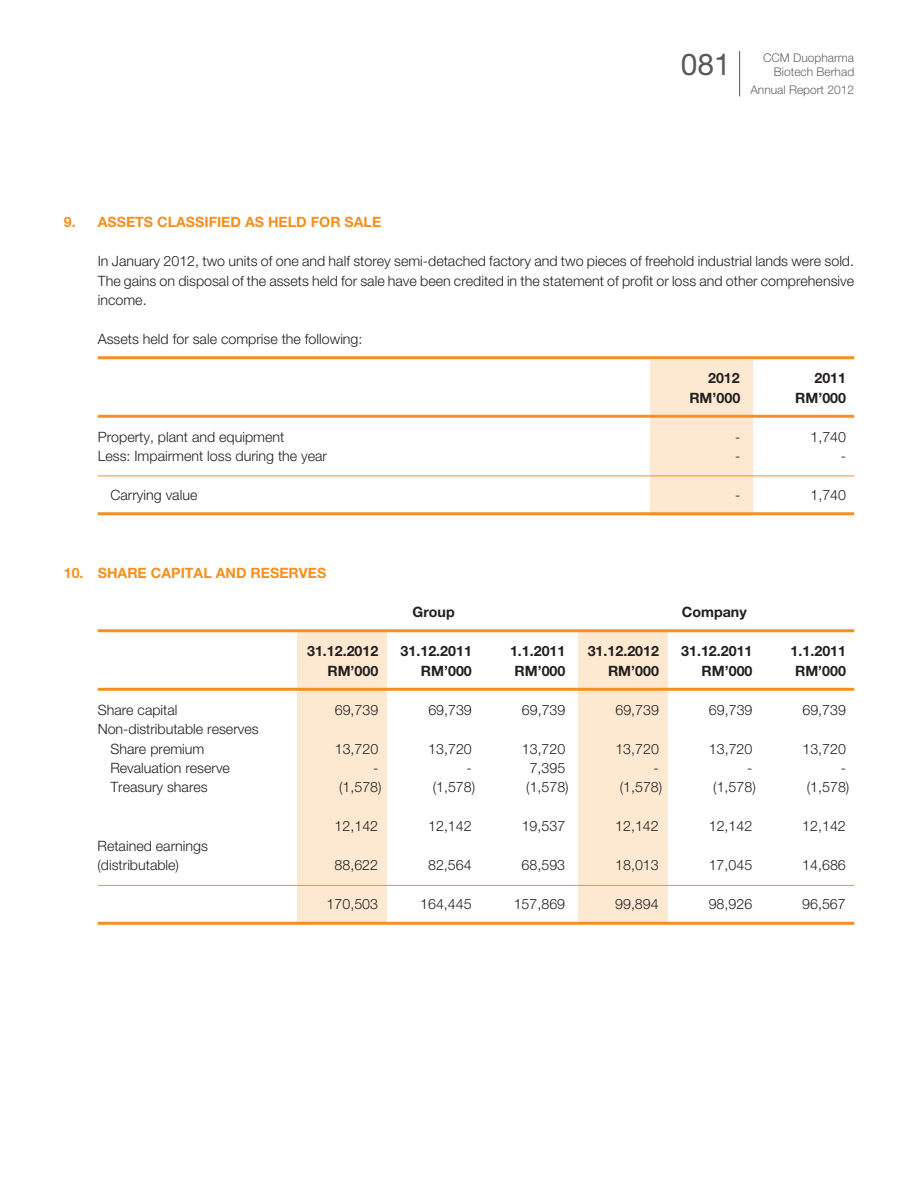
<style>
.page{position:relative;width:918px;height:1188px;background:#fff}
.page>*{position:absolute;margin:0;border:0;box-sizing:border-box;transform-origin:0 0}
.t1{font:30px "Helvetica Neue LT Std";color:#58595b}
.t2{font:300 14.25px/19.5px "Helvetica Neue LT Std";color:#231f20;text-align:justify}
.t3{font:700 14.25px "Helvetica Neue LT Std";color:#231f20}
.t4{font:700 14.25px "Helvetica Neue LT Std";color:#f78f1e}
.t5{font:300 12px/14.4px "Helvetica Neue LT Std";color:#636467;text-align:right}
</style>
<div class="page">
<div style="left:650px;top:360px;width:102px;height:155px;background:#fde9d2"></div>
<div style="left:578px;top:632px;width:90px;height:291px;background:#fde9d2"></div>
<div style="left:298px;top:632px;width:89px;height:291px;background:#fde9d2"></div>
<hr style="left:98px;top:356px;width:756px;height:3px;background:#f78f1e">
<hr style="left:98px;top:415px;width:756px;height:3px;background:#f78f1e">
<hr style="left:98px;top:476px;width:756px;height:1px;background:#f78f1e">
<hr style="left:98px;top:512px;width:756px;height:3px;background:#f78f1e">
<hr style="left:98px;top:629px;width:756px;height:3px;background:#f78f1e">
<hr style="left:98px;top:688px;width:756px;height:3px;background:#f78f1e">
<hr style="left:98px;top:885px;width:756px;height:1px;background:#f78f1e">
<hr style="left:98px;top:922px;width:756px;height:3px;background:#f78f1e">
<hr style="left:739px;top:51px;width:1px;height:45px;background:#58595b">
<h1 class="t1" style="left:681px;top:46px;width:52px">081</h1>
<p class="t5" style="left:763px;top:50px;width:93px">CCM Duopharma<br>Biotech Berhad</p>
<p class="t5" style="left:750px;top:82px;width:105px">Annual Report 2012</p>
<p class="t4" style="left:64px;top:213px;width:319px">9. ASSETS CLASSIFIED AS HELD FOR SALE</p>
<p class="t2" style="left:98px;top:251px;width:758px">In January 2012, two units of one and half storey semi-detached factory and two pieces of freehold industrial lands were sold.<br>The gains on disposal of the assets held for sale have been credited in the statement of profit or loss and other comprehensive income.</p>
<p class="t2" style="left:98px;top:329px;width:266px">Assets held for sale comprise the following:</p>
<p class="t3" style="left:708px;top:369px;width:33px">2012</p>
<p class="t3" style="left:814px;top:369px;width:33px">2011</p>
<p class="t3" style="left:700px;top:389px;width:74px">M’000 R</p>
<p class="t3" style="left:805px;top:389px;width:42px">M’000</p>
<p class="t2" style="left:64px;top:426px;width:23px">P</p>
<p class="t2" style="left:107px;top:426px;width:179px">roperty, plant and equipment</p>
<p class="t2" style="left:735px;top:426px;width:7px">-</p>
<p class="t2" style="left:810px;top:426px;width:37px">1,740</p>
<p class="t2" style="left:98px;top:446px;width:231px">Less: Impairment loss during the year</p>
<p class="t2" style="left:735px;top:446px;width:7px">-</p>
<p class="t2" style="left:841px;top:446px;width:7px">-</p>
<p class="t2" style="left:64px;top:485px;width:20px">C</p>
<p class="t2" style="left:121px;top:485px;width:78px">arrying value</p>
<p class="t2" style="left:735px;top:485px;width:7px">-</p>
<p class="t2" style="left:810px;top:485px;width:37px">1,740</p>
<p class="t4" style="left:64px;top:564px;width:264px">10. S HARE CAPITAL AND RESERVES</p>
<p class="t3" style="left:413px;top:603px;width:44px">GROUP</p>
<p class="t3" style="left:682px;top:603px;width:67px">COMPANY</p>
<p class="t3" style="left:307px;top:642px;width:73px">31.12.2012</p>
<p class="t3" style="left:401px;top:642px;width:73px">31.12.2011</p>
<p class="t3" style="left:510px;top:642px;width:57px">1.1.2011</p>
<p class="t3" style="left:588px;top:642px;width:73px">31.12.2012</p>
<p class="t3" style="left:681px;top:642px;width:73px">31.12.2011</p>
<p class="t3" style="left:791px;top:642px;width:57px">1.1.2011</p>
<p class="t3" style="left:338px;top:662px;width:68px">M’000 R</p>
<p class="t3" style="left:431px;top:662px;width:68px">M’000 R</p>
<p class="t3" style="left:525px;top:662px;width:68px">M’000 R</p>
<p class="t3" style="left:618px;top:662px;width:68px">M’000 R</p>
<p class="t3" style="left:712px;top:662px;width:68px">M’000 R</p>
<p class="t3" style="left:805px;top:662px;width:42px">M’000</p>
<p class="t2" style="left:64px;top:699px;width:23px">S</p>
<p class="t2" style="left:107px;top:699px;width:72px">hare capital</p>
<p class="t2" style="left:335px;top:699px;width:45px">69,739</p>
<p class="t2" style="left:428px;top:699px;width:45px">69,739</p>
<p class="t2" style="left:522px;top:699px;width:45px">69,739</p>
<p class="t2" style="left:615px;top:699px;width:45px">69,739</p>
<p class="t2" style="left:709px;top:699px;width:45px">69,739</p>
<p class="t2" style="left:802px;top:699px;width:45px">69,739</p>
<p class="t2" style="left:98px;top:719px;width:162px">Non-distributable reserves</p>
<p class="t2" style="left:64px;top:738px;width:20px">S</p>
<p class="t2" style="left:119px;top:738px;width:86px">hare premium</p>
<p class="t2" style="left:335px;top:738px;width:45px">13,720</p>
<p class="t2" style="left:428px;top:738px;width:45px">13,720</p>
<p class="t2" style="left:522px;top:738px;width:45px">13,720</p>
<p class="t2" style="left:615px;top:738px;width:45px">13,720</p>
<p class="t2" style="left:709px;top:738px;width:45px">13,720</p>
<p class="t2" style="left:802px;top:738px;width:45px">13,720</p>
<p class="t2" style="left:64px;top:758px;width:20px">R</p>
<p class="t2" style="left:120px;top:758px;width:112px">evaluation reserve</p>
<p class="t2" style="left:373px;top:758px;width:7px">-</p>
<p class="t2" style="left:467px;top:758px;width:7px">-</p>
<p class="t2" style="left:530px;top:758px;width:37px">7,395</p>
<p class="t2" style="left:654px;top:758px;width:7px">-</p>
<p class="t2" style="left:747px;top:758px;width:7px">-</p>
<p class="t2" style="left:841px;top:758px;width:7px">-</p>
<p class="t2" style="left:64px;top:777px;width:20px">T</p>
<p class="t2" style="left:118px;top:777px;width:91px">reasury shares</p>
<p class="t2" style="left:339px;top:777px;width:44px">(1,578)</p>
<p class="t2" style="left:433px;top:777px;width:44px">(1,578)</p>
<p class="t2" style="left:526px;top:777px;width:44px">(1,578)</p>
<p class="t2" style="left:620px;top:777px;width:44px">(1,578)</p>
<p class="t2" style="left:713px;top:777px;width:44px">(1,578)</p>
<p class="t2" style="left:807px;top:777px;width:44px">(1,578)</p>
<p class="t2" style="left:335px;top:816px;width:45px">12,142</p>
<p class="t2" style="left:428px;top:816px;width:45px">12,142</p>
<p class="t2" style="left:522px;top:816px;width:45px">19,537</p>
<p class="t2" style="left:615px;top:816px;width:45px">12,142</p>
<p class="t2" style="left:709px;top:816px;width:45px">12,142</p>
<p class="t2" style="left:802px;top:816px;width:45px">12,142</p>
<p class="t2" style="left:64px;top:836px;width:23px">R</p>
<p class="t2" style="left:98px;top:836px;width:112px;text-indent:10px">etained earnings (distributable)</p>
<p class="t2" style="left:335px;top:855px;width:45px">88,622</p>
<p class="t2" style="left:428px;top:855px;width:45px">82,564</p>
<p class="t2" style="left:522px;top:855px;width:45px">68,593</p>
<p class="t2" style="left:615px;top:855px;width:45px">18,013</p>
<p class="t2" style="left:709px;top:855px;width:45px">17,045</p>
<p class="t2" style="left:802px;top:855px;width:45px">14,686</p>
<p class="t2" style="left:327px;top:894px;width:53px">170,503</p>
<p class="t2" style="left:420px;top:894px;width:53px">164,445</p>
<p class="t2" style="left:514px;top:894px;width:53px">157,869</p>
<p class="t2" style="left:615px;top:894px;width:45px">99,894</p>
<p class="t2" style="left:709px;top:894px;width:45px">98,926</p>
<p class="t2" style="left:802px;top:894px;width:45px">96,567</p>
</div>
